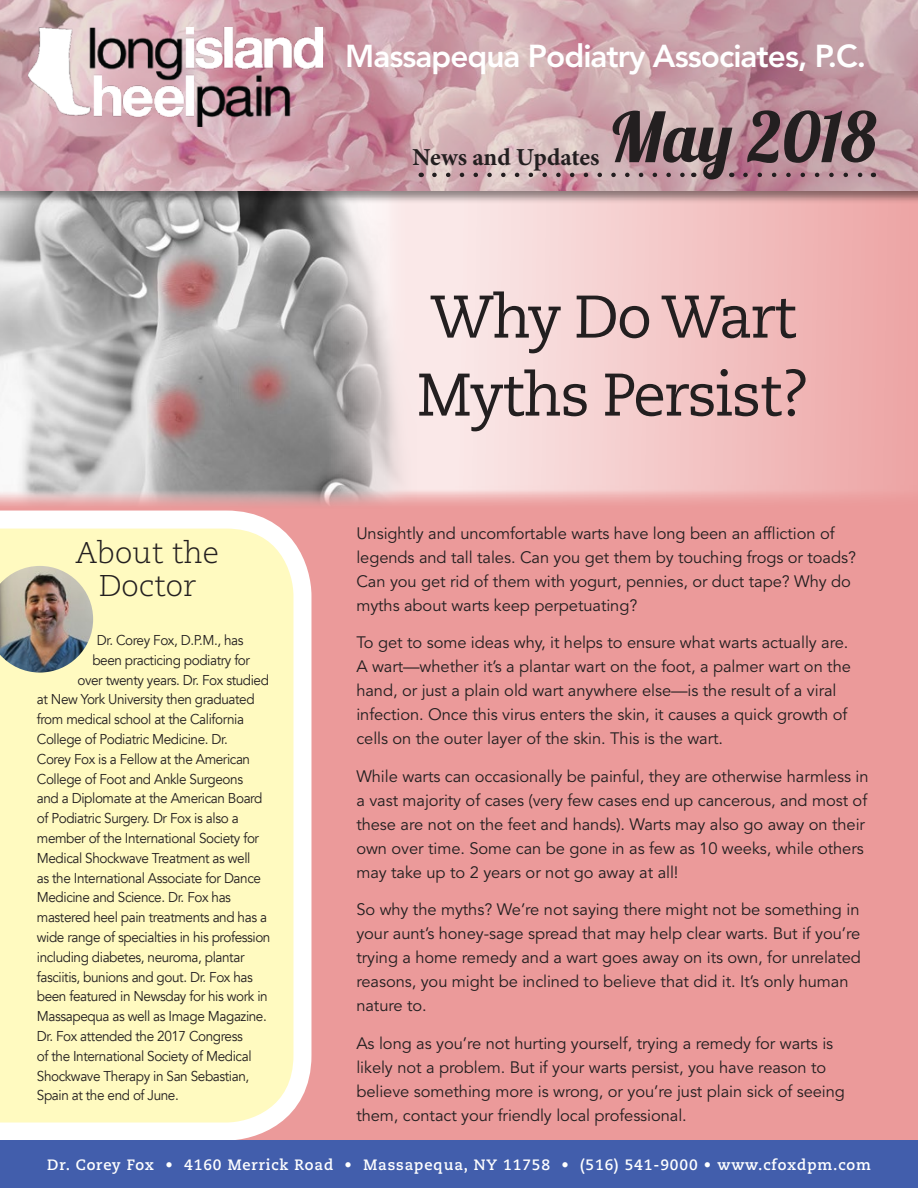
<style>
.page{position:relative;width:918px;height:1188px;background:#fff}
.page>*{position:absolute;margin:0;border:0;box-sizing:border-box;transform-origin:0 0}
.t1{font:69.15px "Lobster 1.3";color:#231f20}
.t2{font:60px/78px "Caecilia LT Std";letter-spacing:-.03em;color:#231f20}
.t3{font:800 31.5px "Avenir LT Std";letter-spacing:-.03em;color:#fff}
.t4{font:300 30px "Caecilia LT Std";color:#231f20}
.t5{font:700 24.45px "Minion Pro";letter-spacing:-.005em;color:#231f20}
.t6{font:16.5px/24px "Avenir LT Std";letter-spacing:-.005em;color:#231f20}
.t7{font:700 15px "Caecilia LT Std";letter-spacing:.06em;color:#fff}
.t8{font:14.25px "Avenir";letter-spacing:-.03em;color:#231f20;scale:.95 1}
</style>
<div class="page">
<div style="left:0;top:162px;width:918px;height:999px;background:#eb9a9a"></div>
<svg style="left:440px;top:205px;width:478px;height:298px;background:#f3c6c6"></svg>
<img style="left:0;top:205px;width:440px;height:301px">
<div style="left:0;top:0;width:918px;height:205px;background:#231f20;opacity:.5"></div>
<img style="left:0;top:0;width:918px;height:190px">
<svg style="left:0;top:511px;width:311px;height:629px;background:#fef9c6"></svg>
<svg style="left:745px;top:173px;width:121px;height:4px"></svg>
<svg style="left:434px;top:173px;width:252px;height:4px"></svg>
<div style="left:0;top:1140px;width:918px;height:48px;background:#425eac"></div>
<img style="left:0;top:566px;width:93px;height:107px">
<img style="left:29px;top:27px;width:294px;height:100px">
<p class="t3" style="left:345px;top:37px;width:522px">Massapequa Podiatry Associates, P.C.</p>
<p class="t5" style="left:413px;top:143px;width:188px">News and Updates</p>
<p class="t1" style="left:610px;top:93px;width:268px">May 2018</p>
<p class="t4" style="left:76px;top:536px;width:145px">About the</p>
<p class="t4" style="left:99px;top:569px;width:99px">Doctor</p>
<p class="t8" style="left:97px;top:632px;width:156px">Dr. Corey Fox, D.P.M., has</p>
<p class="t8" style="left:92px;top:651px;width:167px">been practicing podiatry for</p>
<p class="t8" style="left:77px;top:671px;width:203px">over twenty years. Dr. Fox studied</p>
<p class="t8" style="left:37px;top:691px;width:231px">at New York University then graduated</p>
<p class="t8" style="left:37px;top:711px;width:220px">from medical school at the California</p>
<p class="t8" style="left:37px;top:731px;width:202px">College of Podiatric Medicine. Dr.</p>
<p class="t8" style="left:37px;top:750px;width:226px">Corey Fox is a Fellow at the American</p>
<p class="t8" style="left:37px;top:770px;width:219px">College of Foot and Ankle Surgeons</p>
<p class="t8" style="left:37px;top:790px;width:239px">and a Diplomate at the American Board</p>
<p class="t8" style="left:37px;top:810px;width:214px">of Podiatric Surgery. Dr Fox is also a</p>
<p class="t8" style="left:37px;top:830px;width:235px">member of the International Society for</p>
<p class="t8" style="left:37px;top:849px;width:226px">Medical Shockwave Treatment as well</p>
<p class="t8" style="left:37px;top:869px;width:237px">as the International Associate for Dance</p>
<p class="t8" style="left:37px;top:889px;width:206px">Medicine and Science. Dr. Fox has</p>
<p class="t8" style="left:37px;top:909px;width:244px">mastered heel pain treatments and has a</p>
<p class="t8" style="left:37px;top:929px;width:247px">wide range of specialties in his profession</p>
<p class="t8" style="left:37px;top:948px;width:220px">including diabetes, neuroma, plantar</p>
<p class="t8" style="left:37px;top:968px;width:229px">fasciitis, bunions and gout. Dr. Fox has</p>
<p class="t8" style="left:37px;top:988px;width:245px">been featured in Newsday for his work in</p>
<p class="t8" style="left:37px;top:1008px;width:244px">Massapequa as well as Image Magazine.</p>
<p class="t8" style="left:37px;top:1028px;width:218px">Dr. Fox attended the 2017 Congress</p>
<p class="t8" style="left:37px;top:1047px;width:228px">of the International Society of Medical</p>
<p class="t8" style="left:37px;top:1067px;width:225px">Shockwave Therapy in San Sebastian,</p>
<p class="t8" style="left:37px;top:1087px;width:151px">Spain at the end of June.</p>
<p class="t2" style="left:417px;top:279px;width:394px">Why Do Wart<br>Myths Persist?</p>
<p class="t6" style="left:356px;top:521px;width:501px">Unsightly and uncomfortable warts have long been an affliction of legends and tall tales. Can you get them by touching frogs or toads?<br>Can you get rid of them with yogurt, pennies, or duct tape? Why do myths about warts keep perpetuating?</p>
<p class="t6" style="left:356px;top:631px;width:496px">To get to some ideas why, it helps to ensure what warts actually are.<br>A wart—whether it’s a plantar wart on the foot, a palmer wart on the hand, or just a plain old wart anywhere else—is the result of a viral infection. Once this virus enters the skin, it causes a quick growth of cells on the outer layer of the skin. This is the wart.</p>
<p class="t6" style="left:356px;top:764px;width:514px">While warts can occasionally be painful, they are otherwise harmless in a vast majority of cases (very few cases end up cancerous, and most of these are not on the feet and hands). Warts may also go away on their own over time. Some can be gone in as few as 10 weeks, while others may take up to 2 years or not go away at all!</p>
<p class="t6" style="left:356px;top:898px;width:506px">So why the myths? We’re not saying there might not be something in your aunt’s honey-sage spread that may help clear warts. But if you’re trying a home remedy and a wart goes away on its own, for unrelated reasons, you might be inclined to believe that did it. It’s only human nature to.</p>
<p class="t6" style="left:356px;top:1031px;width:490px">As long as you’re not hurting yourself, trying a remedy for warts is likely not a problem. But if your warts persist, you have reason to believe something more is wrong, or you’re just plain sick of seeing them, contact your friendly local professional.</p>
<p class="t7" style="left:47px;top:1156px;width:825px">Dr. Corey Fox • 4160 Merrick Road • Massapequa, NY 11758 • (516) 541-9000 • www.cfoxdpm.com</p>
</div>
